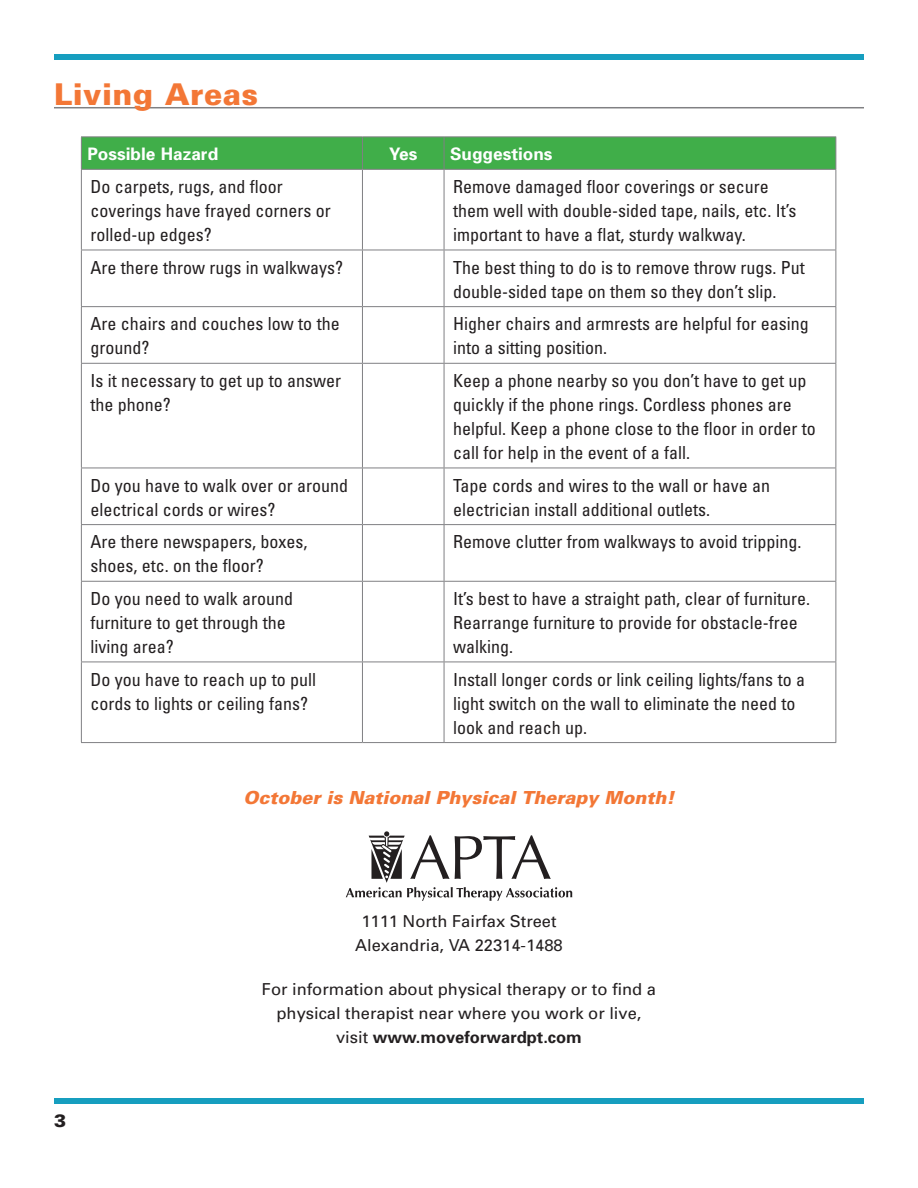
<style>
.page{position:relative;width:918px;height:1188px;background:#fff}
.page>*{position:absolute;margin:0;border:0;box-sizing:border-box;transform-origin:0 0}
.subheads{font:900 30px "Univers";letter-spacing:.015em;color:#f37736}
.text{font:condensed 18px/24px "Univers";color:#231f20}
.t1{font:italic 900 18px "Univers";color:#f37736}
.t2{font:900 18px "Univers";color:#231f20}
.subsub_head{font:700 17.25px "Univers";color:#fff}
.t3{font:16.5px/24px "Univers";color:#231f20;text-align:center}
.s1{font-weight:700}
</style>
<div class="page">
<div style="left:54px;top:54px;width:810px;height:6px;background:#169ebf"></div>
<div style="left:82px;top:137px;width:754px;height:32px;background:#40ae49"></div>
<hr style="left:81px;top:136px;width:281px;height:1px;background:#808083">
<hr style="left:81px;top:137px;width:1px;height:32px;background:#808083">
<hr style="left:362px;top:136px;width:82px;height:1px;background:#808083">
<hr style="left:362px;top:137px;width:1px;height:32px;background:#808083">
<hr style="left:444px;top:136px;width:392px;height:1px;background:#808083">
<hr style="left:444px;top:137px;width:1px;height:32px;background:#808083">
<hr style="left:836px;top:137px;width:1px;height:32px;background:#808083">
<hr style="left:81px;top:170px;width:1px;height:80px;background:#808083">
<hr style="left:362px;top:170px;width:1px;height:80px;background:#808083">
<hr style="left:444px;top:170px;width:1px;height:80px;background:#808083">
<hr style="left:836px;top:170px;width:1px;height:80px;background:#808083">
<hr style="left:81px;top:250px;width:1px;height:56px;background:#808083">
<hr style="left:362px;top:250px;width:1px;height:56px;background:#808083">
<hr style="left:444px;top:250px;width:1px;height:56px;background:#808083">
<hr style="left:836px;top:250px;width:1px;height:56px;background:#808083">
<hr style="left:81px;top:307px;width:1px;height:56px;background:#808083">
<hr style="left:362px;top:307px;width:1px;height:56px;background:#808083">
<hr style="left:444px;top:307px;width:1px;height:56px;background:#808083">
<hr style="left:836px;top:307px;width:1px;height:56px;background:#808083">
<hr style="left:81px;top:364px;width:1px;height:104px;background:#808083">
<hr style="left:362px;top:364px;width:1px;height:104px;background:#808083">
<hr style="left:444px;top:364px;width:1px;height:104px;background:#808083">
<hr style="left:836px;top:364px;width:1px;height:104px;background:#808083">
<hr style="left:81px;top:468px;width:1px;height:56px;background:#808083">
<hr style="left:362px;top:468px;width:1px;height:56px;background:#808083">
<hr style="left:444px;top:468px;width:1px;height:56px;background:#808083">
<hr style="left:836px;top:468px;width:1px;height:56px;background:#808083">
<hr style="left:81px;top:525px;width:1px;height:56px;background:#808083">
<hr style="left:362px;top:525px;width:1px;height:56px;background:#808083">
<hr style="left:444px;top:525px;width:1px;height:56px;background:#808083">
<hr style="left:836px;top:525px;width:1px;height:56px;background:#808083">
<hr style="left:81px;top:582px;width:1px;height:80px;background:#808083">
<hr style="left:362px;top:582px;width:1px;height:80px;background:#808083">
<hr style="left:444px;top:582px;width:1px;height:80px;background:#808083">
<hr style="left:836px;top:582px;width:1px;height:80px;background:#808083">
<hr style="left:81px;top:662px;width:1px;height:80px;background:#808083">
<hr style="left:362px;top:662px;width:1px;height:80px;background:#808083">
<hr style="left:444px;top:662px;width:1px;height:80px;background:#808083">
<hr style="left:836px;top:662px;width:1px;height:80px;background:#808083">
<hr style="left:81px;top:742px;width:281px;height:1px;background:#808083">
<hr style="left:362px;top:742px;width:82px;height:1px;background:#808083">
<hr style="left:444px;top:742px;width:392px;height:1px;background:#808083">
<hr style="left:81px;top:169px;width:281px;height:1px;background:#808083">
<hr style="left:362px;top:169px;width:82px;height:1px;background:#808083">
<hr style="left:444px;top:169px;width:392px;height:1px;background:#808083">
<hr style="left:81px;top:250px;width:281px;height:1px;background:#808083">
<hr style="left:362px;top:250px;width:82px;height:1px;background:#808083">
<hr style="left:444px;top:250px;width:392px;height:1px;background:#808083">
<hr style="left:81px;top:306px;width:281px;height:1px;background:#808083">
<hr style="left:362px;top:306px;width:82px;height:1px;background:#808083">
<hr style="left:444px;top:306px;width:392px;height:1px;background:#808083">
<hr style="left:81px;top:363px;width:281px;height:1px;background:#808083">
<hr style="left:362px;top:363px;width:82px;height:1px;background:#808083">
<hr style="left:444px;top:363px;width:392px;height:1px;background:#808083">
<hr style="left:81px;top:468px;width:281px;height:1px;background:#808083">
<hr style="left:362px;top:468px;width:82px;height:1px;background:#808083">
<hr style="left:444px;top:468px;width:392px;height:1px;background:#808083">
<hr style="left:81px;top:524px;width:281px;height:1px;background:#808083">
<hr style="left:362px;top:524px;width:82px;height:1px;background:#808083">
<hr style="left:444px;top:524px;width:392px;height:1px;background:#808083">
<hr style="left:81px;top:581px;width:281px;height:1px;background:#808083">
<hr style="left:362px;top:581px;width:82px;height:1px;background:#808083">
<hr style="left:444px;top:581px;width:392px;height:1px;background:#808083">
<hr style="left:81px;top:662px;width:281px;height:1px;background:#808083">
<hr style="left:362px;top:662px;width:82px;height:1px;background:#808083">
<hr style="left:444px;top:662px;width:392px;height:1px;background:#808083">
<hr style="left:54px;top:107px;width:810px;height:1px;background:#808083">
<div style="left:54px;top:1098px;width:810px;height:6px;background:#169ebf"></div>
<svg style="left:346px;top:831px;width:226px;height:70px"></svg>
<p class="subheads" style="left:54px;top:75px;width:206px">Living Areas</p>
<p class="subsub_head" style="left:87px;top:143px;width:132px">Possible Hazard</p>
<p class="subsub_head" style="left:389px;top:143px;width:30px">Yes</p>
<p class="subsub_head" style="left:450px;top:143px;width:104px">Suggestions</p>
<p class="text" style="left:90px;top:174px;width:242px">Do carpets, rugs, and floor coverings have frayed corners or rolled-up edges?</p>
<p class="text" style="left:453px;top:174px;width:345px">Remove damaged floor coverings or secure them well with double-sided tape, nails, etc. It’s important to have a flat, sturdy walkway.</p>
<p class="text" style="left:90px;top:255px;width:254px">Are there throw rugs in walkways?</p>
<p class="text" style="left:453px;top:255px;width:353px">The best thing to do is to remove throw rugs. Put double-sided tape on them so they don’t slip.</p>
<p class="text" style="left:90px;top:311px;width:251px">Are chairs and couches low to the ground?</p>
<p class="text" style="left:453px;top:311px;width:357px">Higher chairs and armrests are helpful for easing into a sitting position.</p>
<p class="text" style="left:90px;top:368px;width:252px">Is it necessary to get up to answer the phone?</p>
<p class="text" style="left:453px;top:368px;width:364px">Keep a phone nearby so you don’t have to get up quickly if the phone rings. Cordless phones are helpful. Keep a phone close to the floor in order to call for help in the event of a fall.</p>
<p class="text" style="left:90px;top:473px;width:259px">Do you have to walk over or around electrical cords or wires?</p>
<p class="text" style="left:453px;top:473px;width:319px">Tape cords and wires to the wall or have an electrician install additional outlets.</p>
<p class="text" style="left:90px;top:529px;width:219px">Are there newspapers, boxes, shoes, etc. on the floor?</p>
<p class="text" style="left:453px;top:529px;width:350px">Remove clutter from walkways to avoid tripping.</p>
<p class="text" style="left:90px;top:586px;width:204px">Do you need to walk around furniture to get through the living area?</p>
<p class="text" style="left:453px;top:586px;width:359px">It’s best to have a straight path, clear of furniture.<br>Rearrange furniture to provide for obstacle-free walking.</p>
<p class="text" style="left:90px;top:667px;width:227px">Do you have to reach up to pull cords to lights or ceiling fans?</p>
<p class="text" style="left:453px;top:667px;width:354px">Install longer cords or link ceiling lights/fans to a light switch on the wall to eliminate the need to look and reach up.</p>
<p class="t1" style="left:244px;top:787px;width:432px">October is National Physical Therapy Month!</p>
<p class="t2" style="left:54px;top:1109px;width:14px">3</p>
<p class="t3" style="left:361px;top:909px;width:197px">1111 North Fairfax Street</p>
<p class="t3" style="left:355px;top:933px;width:209px">Alexandria, VA 22314-1488</p>
<p class="t3" style="left:262px;top:977px;width:396px">For information about physical therapy or to find a physical therapist near where you work or live, visit <span class="s1">www.moveforwardpt.com</span></p>
</div>
